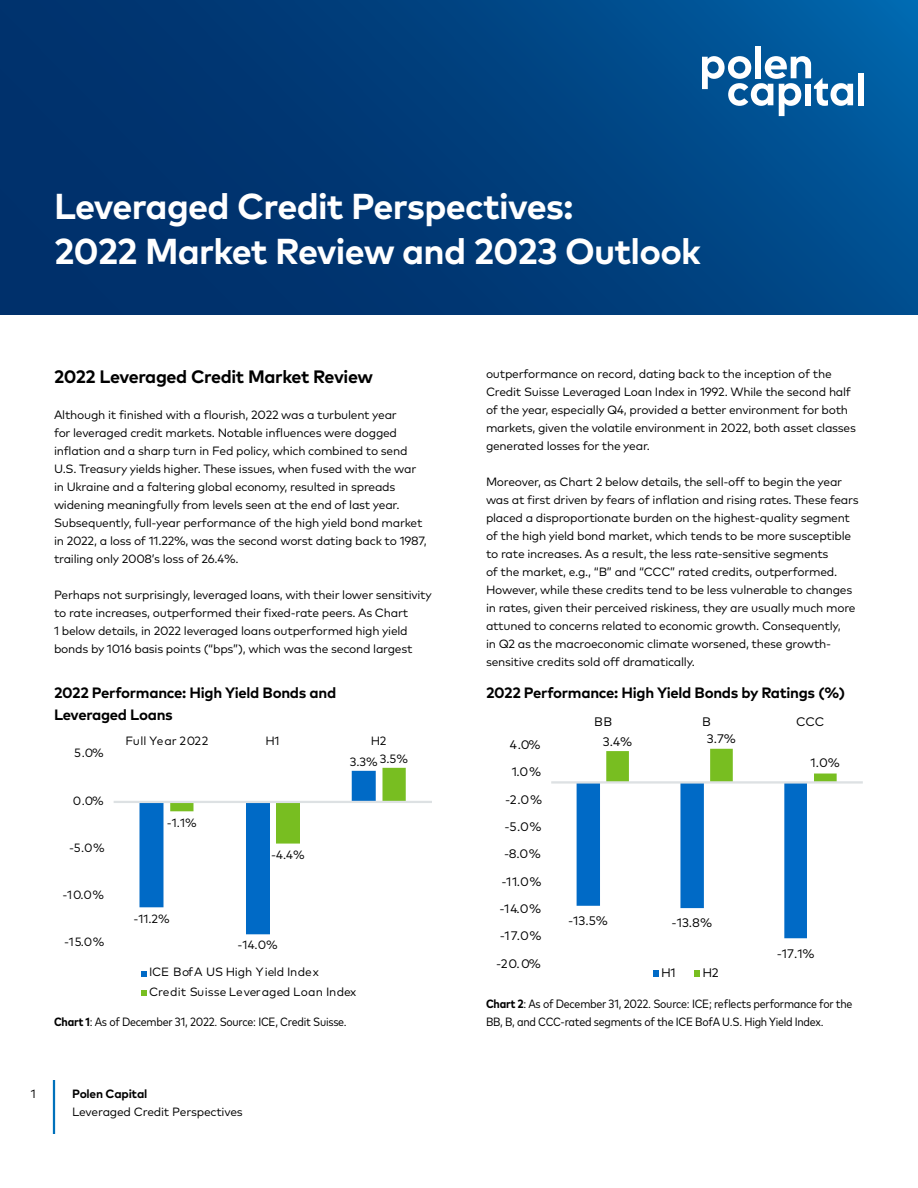
<style>
.page{position:relative;width:918px;height:1188px;background:#fff}
.page>*{position:absolute;margin:0;border:0;box-sizing:border-box;transform-origin:0 0}
.t1{font:700 36px/45px "Mark OT";letter-spacing:-.02em;color:#fff}
.t2{font:700 18px "Mark OT";letter-spacing:-.02em;color:#000}
.t3{font:700 15px/22.5px "Mark OT";letter-spacing:-.02em;color:#000}
.t4{font:12.3px "Mark OT";color:#000}
.t5{font:12px/18px "Mark OT";letter-spacing:-.02em;color:#000}
.t6{font:condensed 12px/18px "Mark OT";letter-spacing:-.02em;color:#000}
.t7{font:12px/19.5px "Mark OT";color:#000}
.t8{font:700 12px "Mark OT";letter-spacing:-.02em;color:#000}
.s1{font-weight:700}
</style>
<div class="page">
<hr style="left:53px;top:1080px;width:2px;height:54px;background:#0071bb">
<svg style="left:0;top:0;width:918px;height:315px;background:#003e7c"></svg>
<svg style="left:702px;top:56px;width:151px;height:60px"></svg>
<div style="left:858px;top:73px;width:6px;height:32px;background:#fff"></div>
<div style="left:755px;top:46px;width:6px;height:32px;background:#fff"></div>
<div style="left:805px;top:84px;width:6px;height:21px;background:#fff"></div>
<svg style="left:139px;top:768px;width:267px;height:166px"></svg>
<hr style="left:114px;top:801px;width:318px;height:2px;background:#dde1e3">
<svg style="left:142px;top:971px;width:5px;height:5px"></svg>
<svg style="left:142px;top:991px;width:5px;height:5px"></svg>
<svg style="left:577px;top:749px;width:260px;height:189px"></svg>
<hr style="left:551px;top:781px;width:312px;height:3px;background:#dde1e3">
<svg style="left:653px;top:971px;width:6px;height:6px"></svg>
<svg style="left:695px;top:971px;width:5px;height:6px"></svg>
<h1 class="t1" style="left:54px;top:183px;width:648px">Leveraged Credit Perspectives:<br>2022 Market Review and 2023 Outlook</h1>
<h2 class="t2" style="left:54px;top:364px;width:321px">2022 Leveraged Credit Market Review</h2>
<p class="t5" style="left:54px;top:405px;width:374px">Although it finished with a flourish, 2022 was a turbulent year<br>for leveraged credit markets. Notable influences were dogged inflation and a sharp turn in Fed policy, which combined to send U.S. Treasury yields higher. These issues, when fused with the war in Ukraine and a faltering global economy, resulted in spreads widening meaningfully from levels seen at the end of last year.<br>Subsequently, full-year performance of the high yield bond market in 2022, a loss of 11.22%, was the second worst dating back to 1987, trailing only 2008’s loss of 26.4%.</p>
<p class="t5" style="left:54px;top:585px;width:379px">Perhaps not surprisingly, leveraged loans, with their lower sensitivity to rate increases, outperformed their fixed-rate peers. As Chart<br>1 below details, in 2022 leveraged loans outperformed high yield bonds by 1016 basis points (“bps”), which was the second largest</p>
<p class="t3" style="left:54px;top:681px;width:284px">2022 Performance: High Yield Bonds and<br>Leveraged Loans</p>
<p class="t5" style="left:74px;top:744px;width:31px">5.0%</p>
<p class="t5" style="left:73px;top:791px;width:33px">0.0%</p>
<p class="t5" style="left:69px;top:838px;width:37px">-5.0%</p>
<p class="t5" style="left:63px;top:886px;width:43px">-10.0%</p>
<p class="t5" style="left:64px;top:933px;width:42px">-15.0%</p>
<p class="t7" style="left:125px;top:730px;width:85px">Full Year 2022</p>
<p class="t5" style="left:266px;top:731px;width:16px">H1</p>
<p class="t5" style="left:371px;top:731px;width:17px">H2</p>
<p class="t5" style="left:167px;top:814px;width:31px">-1.1%</p>
<p class="t5" style="left:133px;top:910px;width:38px">-11.2%</p>
<p class="t5" style="left:271px;top:846px;width:35px">-4.4%</p>
<p class="t5" style="left:238px;top:935px;width:42px">-14.0%</p>
<p class="t5" style="left:380px;top:749px;width:30px">3.5%</p>
<p class="t5" style="left:350px;top:752px;width:30px">3.3%</p>
<p class="t7" style="left:149px;top:962px;width:209px">ICE BofA US High Yield Index<br>Credit Suisse Leveraged Loan Index</p>
<p class="t6" style="left:54px;top:1013px;width:294px"><span class="s1">Chart 1</span>: As of December 31, 2022. Source: ICE, Credit Suisse.</p>
<p class="t5" style="left:31px;top:1085px;width:7px">1</p>
<p class="t8" style="left:72px;top:1086px;width:77px">Polen Capital</p>
<p class="t5" style="left:72px;top:1102px;width:172px">Leveraged Credit Perspectives</p>
<p class="t5" style="left:486px;top:365px;width:372px">outperformance on record, dating back to the inception of the Credit Suisse Leveraged Loan Index in 1992. While the second half of the year, especially Q4, provided a better environment for both markets, given the volatile environment in 2022, both asset classes generated losses for the year.</p>
<p class="t5" style="left:486px;top:473px;width:374px">Moreover, as Chart 2 below details, the sell-off to begin the year was at first driven by fears of inflation and rising rates. These fears placed a disproportionate burden on the highest-quality segment of the high yield bond market, which tends to be more susceptible to rate increases. As a result, the less rate-sensitive segments<br>of the market, e.g., “B” and “CCC” rated credits, outperformed.<br>However, while these credits tend to be less vulnerable to changes in rates, given their perceived riskiness, they are usually much more attuned to concerns related to economic growth. Consequently,<br>in Q2 as the macroeconomic climate worsened, these growth&shy;sensitive credits sold off dramatically.</p>
<p class="t3" style="left:486px;top:681px;width:361px">2022 Performance: High Yield Bonds by Ratings (%)</p>
<p class="t4" style="left:510px;top:737px;width:32px">4.0%</p>
<p class="t4" style="left:512px;top:764px;width:31px">1.0%</p>
<p class="t4" style="left:505px;top:792px;width:39px">-2.0%</p>
<p class="t4" style="left:505px;top:819px;width:39px">-5.0%</p>
<p class="t4" style="left:504px;top:846px;width:39px">-8.0%</p>
<p class="t4" style="left:501px;top:874px;width:42px">-11.0%</p>
<p class="t4" style="left:499px;top:901px;width:43px">-14.0%</p>
<p class="t4" style="left:500px;top:928px;width:43px">-17.0%</p>
<p class="t4" style="left:594px;top:714px;width:20px">BB</p>
<p class="t4" style="left:702px;top:714px;width:10px">B</p>
<p class="t4" style="left:796px;top:714px;width:30px">CCC</p>
<p class="t4" style="left:603px;top:734px;width:31px">3.4%</p>
<p class="t4" style="left:707px;top:731px;width:31px">3.7%</p>
<p class="t4" style="left:568px;top:913px;width:42px">-13.5%</p>
<p class="t4" style="left:672px;top:916px;width:42px">-13.8%</p>
<p class="t4" style="left:811px;top:755px;width:31px">1.0%</p>
<p class="t4" style="left:777px;top:946px;width:39px">-17.1%</p>
<p class="t4" style="left:496px;top:956px;width:46px">-20. 0%</p>
<p class="t4" style="left:661px;top:965px;width:16px">H1</p>
<p class="t4" style="left:703px;top:965px;width:18px">H2</p>
<p class="t6" style="left:486px;top:995px;width:368px"><span class="s1">Chart 2</span>: As of December 31, 2022. Source: ICE; reflects performance for the<br>BB, B, and CCC-rated segments of the ICE BofA U.S. High Yield Index.</p>
</div>
